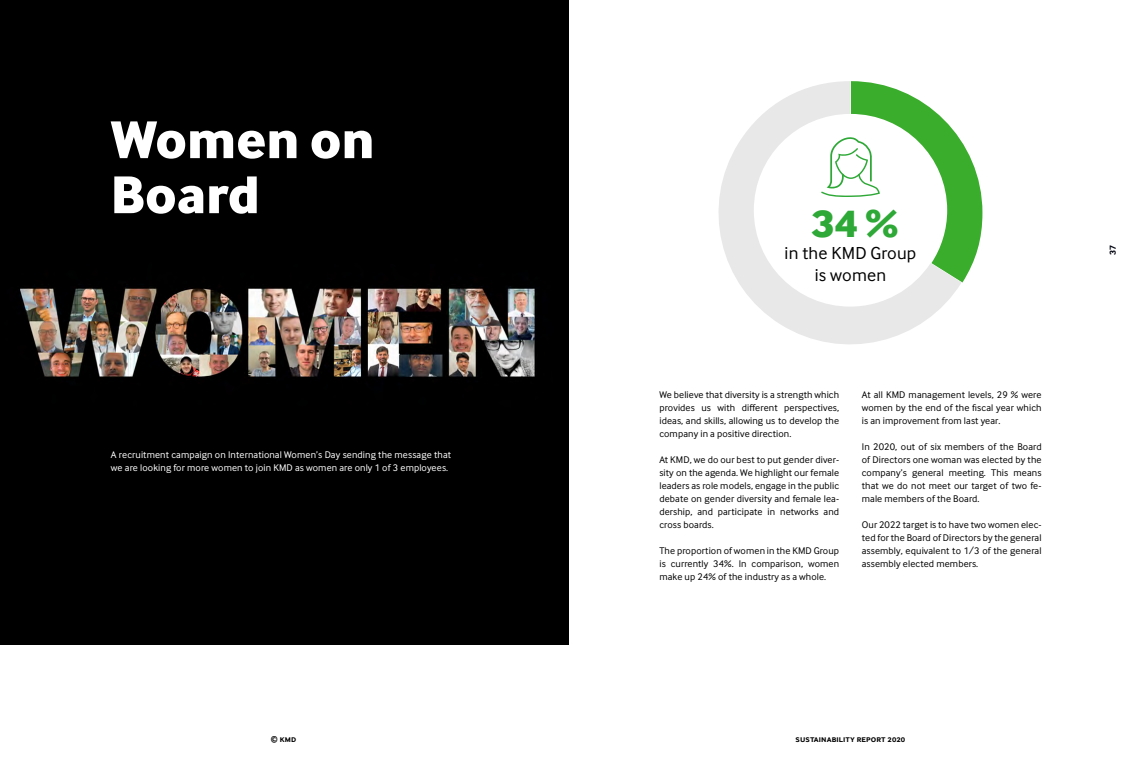
<style>
.page{position:relative;width:1134px;height:766px;background:#fff}
.page>*{position:absolute;margin:0;border:0;box-sizing:border-box;transform-origin:0 0}
.t1{font:800 55px/55px "Inter Face";letter-spacing:.01em;color:#fff}
.t2{font:800 40px "Inter Face";color:#2ea836}
.t3{font:18px/21.6px "Inter Face";letter-spacing:.01em;color:#000;text-align:center}
.t4{font:10px/13px "Inter Face";letter-spacing:.01em;color:#000;text-align:justify}
.t5{font:10px/13px "Inter Face";letter-spacing:.01em;color:#fff}
.t6{font:700 9px "Inter Face";letter-spacing:.01em;color:#000}
.t7{font:700 9px "Inter Face";color:#00030f}
</style>
<div class="page">
<div style="left:0;top:0;width:568px;height:643px;background:#000"></div>
<svg style="left:961px;top:141px;width:21px;height:141px"></svg>
<svg style="left:718px;top:81px;width:243px;height:263px"></svg>
<img style="left:20px;top:286px;width:515px;height:92px">
<h1 class="t1" style="left:111px;top:111px;width:265px">Women on<br>Board</h1>
<p class="t5" style="left:111px;top:448px;width:342px">A recruitment campaign on International Women’s Day sending the message that we are looking for more women to join KMD as women are only 1 of 3 employees.</p>
<h2 class="t2" style="left:812px;top:200px;width:88px">34 %</h2>
<h3 class="t3" style="left:785px;top:242px;width:133px">in the KMD Group is women</h3>
<p class="t4" style="left:659px;top:388px;width:181px">We believe that diversity is a strength which provides us with different perspectives, ideas, and skills, allowing us to develop the company in a positive direction.</p>
<p class="t4" style="left:659px;top:453px;width:181px">At KMD, we do our best to put gender diver&shy;sity on the agenda. We highlight our female leaders as role models, engage in the public debate on gender diversity and female lea&shy;dership, and participate in networks and cross boards.</p>
<p class="t4" style="left:659px;top:544px;width:181px">The proportion of women in the KMD Group is currently 34%. In comparison, women make up 24% of the industry as a whole.</p>
<p class="t4" style="left:862px;top:388px;width:181px">At all KMD management levels, 29 % were women by the end of the fiscal year which is an improvement from last year.</p>
<p class="t4" style="left:862px;top:440px;width:181px">In 2020, out of six members of the Board of Directors one woman was elected by the company’s general meeting. This means that we do not meet our target of two fe&shy;male members of the Board.</p>
<p class="t4" style="left:862px;top:518px;width:181px">Our 2022 target is to have two women elec&shy;ted for the Board of Directors by the general assembly, equivalent to 1/3 of the general assembly elected members.</p>
<p class="t6" style="left:271px;top:734px;width:27px">© kmd</p>
<p class="t6" style="left:796px;top:734px;width:111px">sustainability report 2020</p>
<p class="t7" style="left:1107px;top:255px;width:11px;rotate:-90deg">37</p>
</div>
